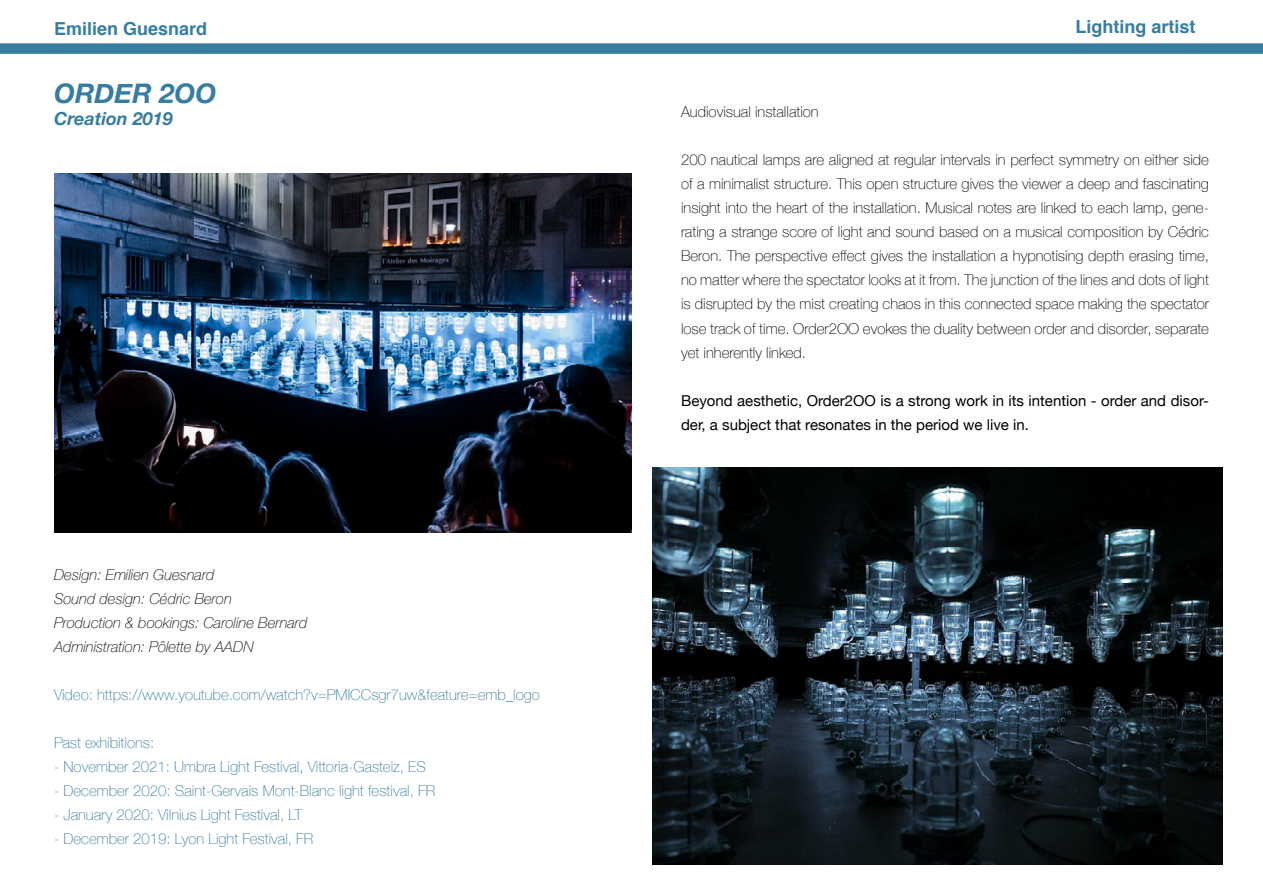
<style>
.page{position:relative;width:1263px;height:893px;background:#fff}
.page>*{position:absolute;margin:0;border:0;box-sizing:border-box;transform-origin:0 0}
.t1{font:italic 700 27px "Helvetica Neue";color:#377da2}
.t2{font:700 18px "Helvetica";color:#377da2}
.t3{font:italic 700 18px "Helvetica Neue";color:#377da2}
.t4{font:100 15px/24px "Helvetica Neue";color:#000;text-align:justify}
.t5{font:100 15px "Helvetica Neue";color:#377da2}
.t6{font:15px/24px "Helvetica Neue";color:#000}
.t7{font:italic 100 15px/24px "Helvetica Neue";color:#000}
</style>
<div class="page">
<div style="left:0;top:43px;width:1263px;height:11px;background:#377da2"></div>
<img style="left:54px;top:174px;width:577px;height:359px">
<img style="left:652px;top:468px;width:570px;height:396px">
<p class="t2" style="left:54px;top:14px;width:155px">Emilien Guesnard</p>
<p class="t2" style="left:1075px;top:12px;width:122px">Lighting artist</p>
<h1 class="t1" style="left:54px;top:72px;width:164px">ORDER 2OO</h1>
<p class="t3" style="left:54px;top:104px;width:120px">Creation 2019</p>
<p class="t7" style="left:54px;top:562px;width:255px">Design: Emilien Guesnard<br>Sound design: Cédric Beron<br>Production &amp; bookings: Caroline Bernard<br>Administration: Pôlette by AADN</p>
<p class="t5" style="left:54px;top:683px;width:487px">Video: https://www.youtube.com/watch?v=PMICCsgr7uw&amp;feature=emb_logo</p>
<p class="t5" style="left:54px;top:731px;width:102px">Past exhibitions:</p>
<p class="t5" style="left:54px;top:755px;width:373px">- November 2021: Umbra Light Festival, Vittoria-Gasteiz, ES</p>
<p class="t5" style="left:54px;top:779px;width:383px">- December 2020: Saint-Gervais Mont-Blanc light festival, FR</p>
<p class="t5" style="left:54px;top:803px;width:250px">- January 2020: Vilnius Light Festival, LT</p>
<p class="t5" style="left:54px;top:827px;width:261px">- December 2019: Lyon Light Festival, FR</p>
<p class="t4" style="left:681px;top:99px;width:139px">Audiovisual installation</p>
<p class="t4" style="left:681px;top:147px;width:529px">200 nautical lamps are aligned at regular intervals in perfect symmetry on either side of a minimalist structure. This open structure gives the viewer a deep and fascinating insight into the heart of the installation. Musical notes are linked to each lamp, gene&shy;rating a strange score of light and sound based on a musical composition by Cédric Beron. The perspective effect gives the installation a hypnotising depth erasing time, no matter where the spectator looks at it from. The junction of the lines and dots of light is disrupted by the mist creating chaos in this connected space making the spectator lose track of time. Order2OO evokes the duality between order and disorder, separate yet inherently linked.</p>
<p class="t6" style="left:681px;top:389px;width:529px">Beyond aesthetic, Order2OO is a strong work in its intention - order and disor&shy;der, a subject that resonates in the period we live in.</p>
</div>
